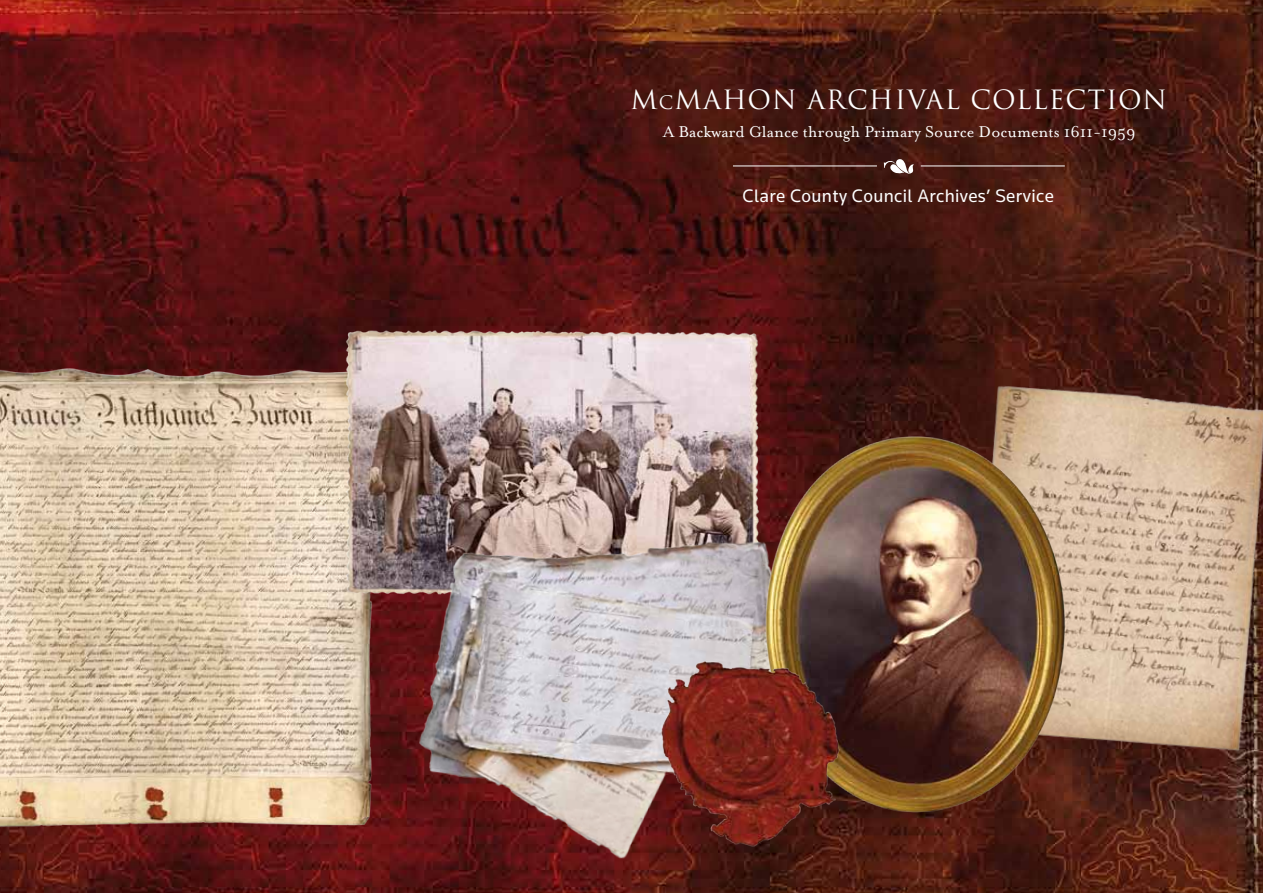
<style>
.page{position:relative;width:1263px;height:893px;background:#fff}
.page>*{position:absolute;margin:0;border:0;box-sizing:border-box;transform-origin:0 0}
.t1{font:25.8px "Trajan";letter-spacing:.04em;color:#fff}
.t2{font:18.75px "Knowledge";letter-spacing:.02em;color:#fff}
.t3{font:18px "Mrs Eaves Roman";color:#fff}
.s1{font-size:18.15px}
</style>
<div class="page">
<img style="left:0;top:0;width:1263px;height:893px">
<img style="left:0;top:367px;width:380px;height:462px">
<img style="left:343px;top:327px;width:419px;height:270px">
<img style="left:405px;top:498px;width:440px;height:395px">
<img style="left:964px;top:381px;width:299px;height:375px">
<img style="left:759px;top:420px;width:308px;height:402px">
<svg style="left:884px;top:159px;width:30px;height:15px"></svg>
<hr style="left:733px;top:166px;width:144px;height:1px;background:#fff">
<hr style="left:921px;top:166px;width:144px;height:1px;background:#fff">
<img style="left:654px;top:662px;width:196px;height:188px">
<h1 class="t1" style="left:630px;top:84px;width:538px">M<span class="s1">c</span>MAHON ARCHIVAL COLLECTION</h1>
<p class="t3" style="left:663px;top:122px;width:474px">A Backward Glance through Primary Source Documents 1611-1959</p>
<p class="t2" style="left:743px;top:184px;width:313px">Clare County Council Archives’ Service</p>
</div>
